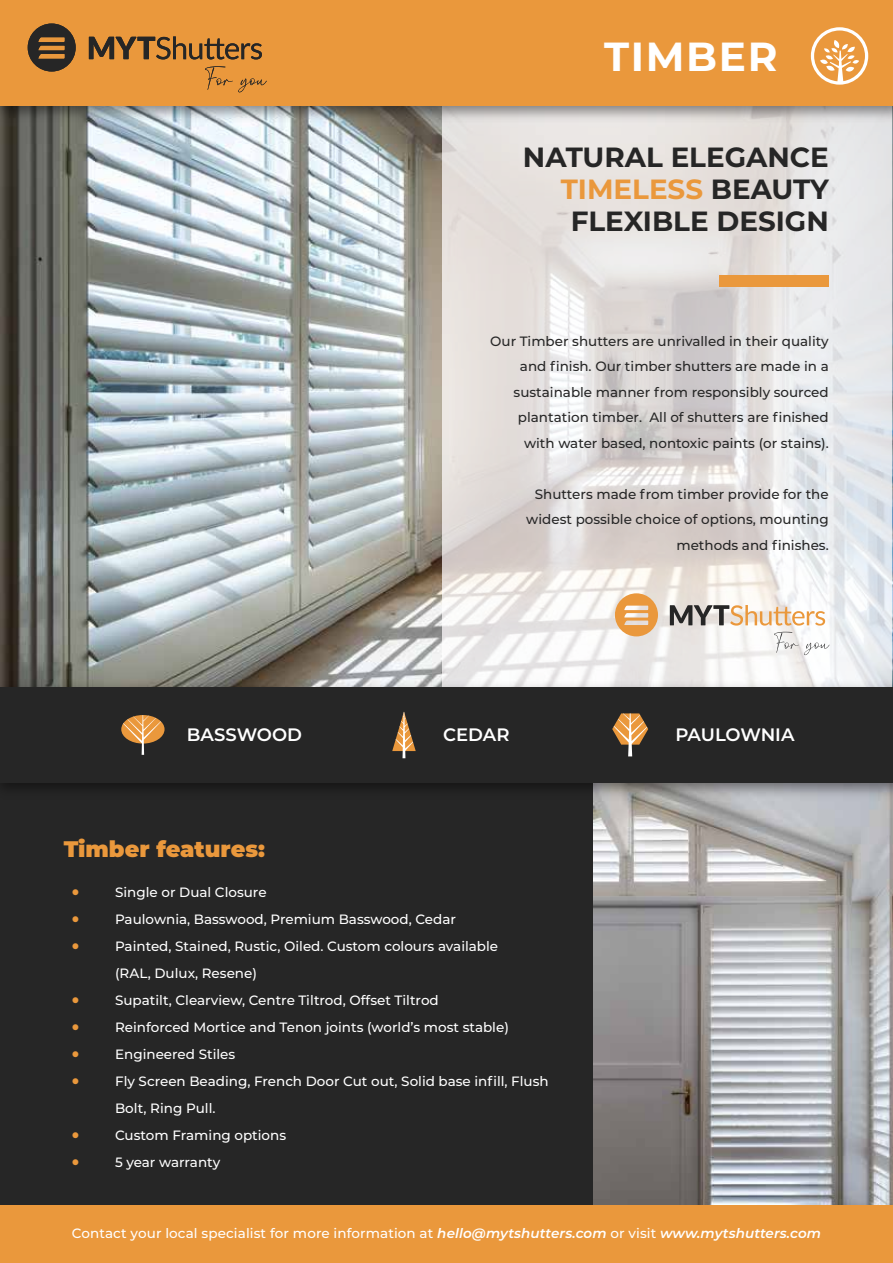
<style>
.page{position:relative;width:893px;height:1263px;background:#fff}
.page>*{position:absolute;margin:0;border:0;box-sizing:border-box;transform-origin:0 0}
.t1{font:700 40.65px "Montserrat";letter-spacing:.04em;color:#fff}
.t2{font:700 27.75px/32.1px "Montserrat";color:#262626;text-align:right}
.t3{font:900 22.5px "Montserrat";color:#ea983c}
.t4{font:600 18px "Montserrat";color:#fff}
.t5{font:500 13.5px/27px "Montserrat";color:#fff}
.t6{font:500 13.5px/25.5px "Montserrat";color:#262626;text-align:right}
.t7{font:13.5px/27px "Helvetica";color:#ea983c;text-align:justify}
.s1{color:#ea983c}
.s2{font-weight:600;font-style:italic}
</style>
<div class="page">
<div style="left:0;top:777px;width:893px;height:428px;background:#262626"></div>
<img style="left:593px;top:804px;width:300px;height:401px">
<img style="left:0;top:126px;width:893px;height:551px">
<svg style="left:443px;top:126px;width:449px;height:551px;background:#e4e1e0"></svg>
<div style="left:719px;top:276px;width:110px;height:11px;background:#ea983c"></div>
<svg style="left:774px;top:632px;width:55px;height:23px"></svg>
<svg style="left:670px;top:605px;width:155px;height:21px"></svg>
<svg style="left:615px;top:593px;width:43px;height:43px;background:#eab67c"></svg>
<img style="left:0;top:677px;width:893px;height:127px">
<div style="left:0;top:687px;width:893px;height:96px;background:#262626"></div>
<svg style="left:121px;top:715px;width:44px;height:28px"></svg>
<svg style="left:123px;top:715px;width:38px;height:40px"></svg>
<svg style="left:612px;top:713px;width:36px;height:43px"></svg>
<svg style="left:392px;top:712px;width:24px;height:46px"></svg>
<div style="left:0;top:1205px;width:893px;height:58px;background:#ea983c"></div>
<img style="left:0;top:106px;width:893px;height:20px">
<div style="left:0;top:0;width:893px;height:106px;background:#ea983c"></div>
<svg style="left:811px;top:27px;width:57px;height:58px"></svg>
<svg style="left:205px;top:66px;width:62px;height:26px"></svg>
<svg style="left:89px;top:36px;width:173px;height:23px"></svg>
<svg style="left:28px;top:24px;width:48px;height:48px"></svg>
<h1 class="t1" style="left:604px;top:27px;width:175px">TIMBER</h1>
<h2 class="t2" style="left:523px;top:139px;width:307px">NATURAL ELEGANCE<br><span class="s1">TIMELESS</span> BEAUTY<br>FLEXIBLE DESIGN</h2>
<p class="t6" style="left:490px;top:328px;width:340px">Our Timber shutters are unrivalled in their quality and finish. Our timber shutters are made in a sustainable manner from responsibly sourced plantation timber. All of shutters are finished with water based, nontoxic paints (or stains).</p>
<p class="t6" style="left:526px;top:481px;width:304px">Shutters made from timber provide for the widest possible choice of options, mounting methods and finishes.</p>
<h3 class="t4" style="left:187px;top:722px;width:117px">BASSWOOD</h3>
<h3 class="t4" style="left:443px;top:722px;width:68px">CEDAR</h3>
<h3 class="t4" style="left:675px;top:722px;width:121px">PAULOWNIA</h3>
<h3 class="t3" style="left:64px;top:832px;width:203px">Timber features:</h3>
<p class="t7" style="left:71px;top:878px;width:10px">● ● ●</p>
<p class="t5" style="left:115px;top:878px;width:435px">Single or Dual Closure<br>Paulownia, Basswood, Premium Basswood, Cedar<br>Painted, Stained, Rustic, Oiled. Custom colours available<br>(RAL, Dulux, Resene)<br>Supatilt, Clearview, Centre Tiltrod, Offset Tiltrod<br>Reinforced Mortice and Tenon joints (world’s most stable)<br>Engineered Stiles<br>Fly Screen Beading, French Door Cut out, Solid base infill, Flush Bolt, Ring Pull.<br>Custom Framing options<br>5 year warranty</p>
<p class="t7" style="left:71px;top:986px;width:10px">● ● ● ●</p>
<p class="t7" style="left:71px;top:1121px;width:10px">● ●</p>
<p class="t5" style="left:72px;top:1219px;width:751px">Contact your local specialist for more information at <span class="s2">hello@mytshutters.com</span> or visit <span class="s2">www.mytshutters.com</span></p>
</div>
